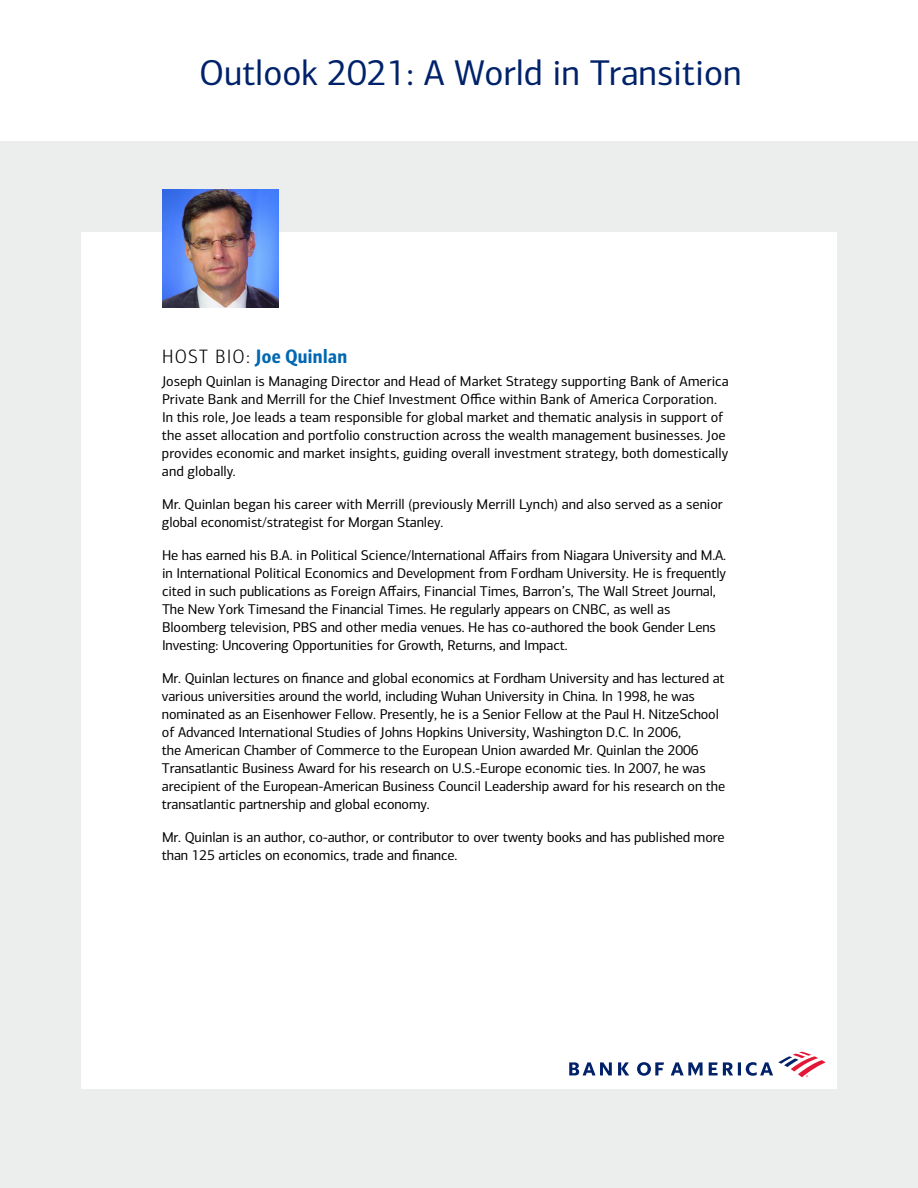
<style>
.page{position:relative;width:918px;height:1188px;background:#fff}
.page>*{position:absolute;margin:0;border:0;box-sizing:border-box;transform-origin:0 0}
.t1{font:36px "Connections";color:#00226a}
.t2{font:19.5px "Connections Cond Bld";letter-spacing:.02em;color:#0067b1}
.t3{font:14.25px/18px "Connections";letter-spacing:-.01em;color:#000}
.s1{font-family:"Connections Cond";font-weight:300;color:#000}
</style>
<div class="page">
<div style="left:0;top:141px;width:918px;height:1047px;background:#eceded"></div>
<div style="left:81px;top:232px;width:756px;height:857px;background:#fff"></div>
<img style="left:162px;top:189px;width:117px;height:119px">
<svg style="left:709px;top:1052px;width:117px;height:25px"></svg>
<svg style="left:671px;top:1062px;width:32px;height:13px"></svg>
<svg style="left:637px;top:1062px;width:27px;height:14px"></svg>
<svg style="left:618px;top:1062px;width:11px;height:13px"></svg>
<svg style="left:569px;top:1062px;width:43px;height:13px"></svg>
<h1 class="t1" style="left:199px;top:52px;width:544px">Outlook 2021: A World in Transition</h1>
<h2 class="t2" style="left:162px;top:345px;width:187px"><span class="s1">HOST BIO:</span> Joe Quinlan</h2>
<p class="t3" style="left:162px;top:372px;width:568px">Joseph Quinlan is Managing Director and Head of Market Strategy supporting Bank of America Private Bank and Merrill for the Chief Investment Ofce within Bank of America Corporation.<br>In this role, Joe leads a team responsible for global market and thematic analysis in support of the asset allocation and portfolio construction across the wealth management businesses. Joe provides economic and market insights, guiding overall investment strategy, both domestically and globally.</p>
<p class="t3" style="left:162px;top:495px;width:562px">Mr. Quinlan began his career with Merrill (previously Merrill Lynch) and also served as a senior global economist/strategist for Morgan Stanley.</p>
<p class="t3" style="left:162px;top:546px;width:566px">He has earned his B.A. in Political Science/International Afairs from Niagara University and M.A. in International Political Economics and Development from Fordham University. He is frequently cited in such publications as Foreign Afairs, Financial Times, Barron’s, The Wall Street Journal, The New York Timesand the Financial Times. He regularly appears on CNBC, as well as Bloomberg television, PBS and other media venues. He has co-authored the book Gender Lens Investing: Uncovering Opportunities for Growth, Returns, and Impact.</p>
<p class="t3" style="left:162px;top:669px;width:565px">Mr. Quinlan lectures on fnance and global economics at Fordham University and has lectured at various universities around the world, including Wuhan University in China. In 1998, he was nominated as an Eisenhower Fellow. Presently, he is a Senior Fellow at the Paul H. NitzeSchool of Advanced International Studies of Johns Hopkins University, Washington D.C. In 2006,<br>the American Chamber of Commerce to the European Union awarded Mr. Quinlan the 2006<br>Transatlantic Business Award for his research on U.S.-Europe economic ties. In 2007, he was arecipient of the European-American Business Council Leadership award for his research on the transatlantic partnership and global economy.</p>
<p class="t3" style="left:162px;top:828px;width:564px">Mr. Quinlan is an author, co-author, or contributor to over twenty books and has published more than 125 articles on economics, trade and fnance.</p>
</div>
